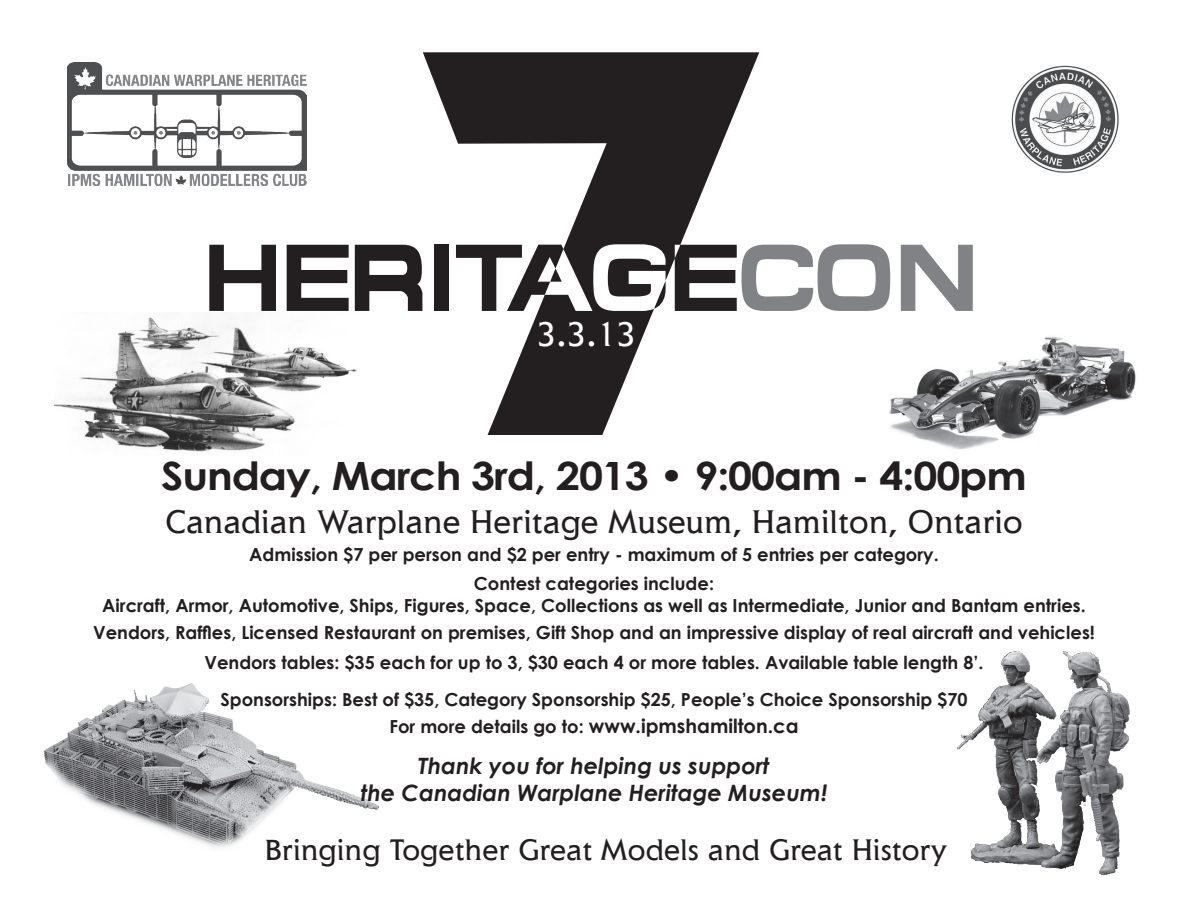
<style>
.page{position:relative;width:1188px;height:918px;background:#fff}
.page>*{position:absolute;margin:0;border:0;box-sizing:border-box;transform-origin:0 0}
.t1{font:700 39px "Century Gothic";letter-spacing:-.025em;color:#231f20;scale:1.1 1}
.t2{font:34.5px "Caprica";color:#fff}
.t3{font:33px "Caprica";color:#231f20}
.t4{font:30px "Caprica";color:#231f20}
.t5{font:italic 700 22.5px "Century Gothic";color:#231f20}
.t6{font:700 18px "Century Gothic";color:#231f20}
.s1{font-size:19.5px}
</style>
<div class="page">
<img style="left:54px;top:317px;width:303px;height:135px">
<img style="left:889px;top:336px;width:247px;height:114px">
<img style="left:44px;top:683px;width:335px;height:165px">
<img style="left:67px;top:63px;width:240px;height:122px">
<img style="left:1010px;top:64px;width:110px;height:110px;border-radius:55px">
<svg style="left:209px;top:245px;width:67px;height:66px"></svg>
<svg style="left:287px;top:245px;width:62px;height:66px"></svg>
<svg style="left:355px;top:245px;width:67px;height:66px"></svg>
<svg style="left:423px;top:52px;width:336px;height:383px"></svg>
<svg style="left:742px;top:244px;width:148px;height:67px"></svg>
<svg style="left:901px;top:245px;width:72px;height:66px"></svg>
<img style="left:957px;top:651px;width:173px;height:224px">
<p class="t2" style="left:537px;top:314px;width:101px">3.3.13</p>
<p class="t1" style="left:161px;top:451px;width:789px">Sunday, March 3rd, 2013 • 9:00am - 4:00pm</p>
<p class="t3" style="left:165px;top:503px;width:859px">Canadian Warplane Heritage Museum, Hamilton, Ontario</p>
<p class="t6" style="left:249px;top:543px;width:691px">Admission $7 per person and $2 per entry - maximum of 5 entries per category.</p>
<p class="t6" style="left:474px;top:572px;width:242px">Contest categories include:</p>
<p class="t6" style="left:102px;top:594px;width:985px">Aircraft, Armor, Automotive, Ships, Figures, Space, Collections as well as Intermediate, Junior and Bantam entries.</p>
<p class="t6" style="left:93px;top:621px;width:1003px">Vendors, Raffles, Licensed Restaurant on premises, Gift Shop and an impressive display of real aircraft and vehicles!</p>
<p class="t6" style="left:205px;top:651px;width:781px">Vendors tables: $35 each for up to 3, $30 each 4 or more tables. Available table length 8’.</p>
<p class="t6" style="left:221px;top:688px;width:748px">Sponsorships: Best of $35, Category Sponsorship $25, People’s Choice Sponsorship $70</p>
<p class="t6" style="left:389px;top:715px;width:411px">For more details go to: <span class="s1">www.ipmshamilton.ca</span></p>
<p class="t5" style="left:418px;top:751px;width:353px">Thank you for helping us support</p>
<p class="t5" style="left:361px;top:778px;width:468px">the Canadian Warplane Heritage Museum!</p>
<p class="t4" style="left:265px;top:832px;width:684px">Bringing Together Great Models and Great History</p>
</div>
